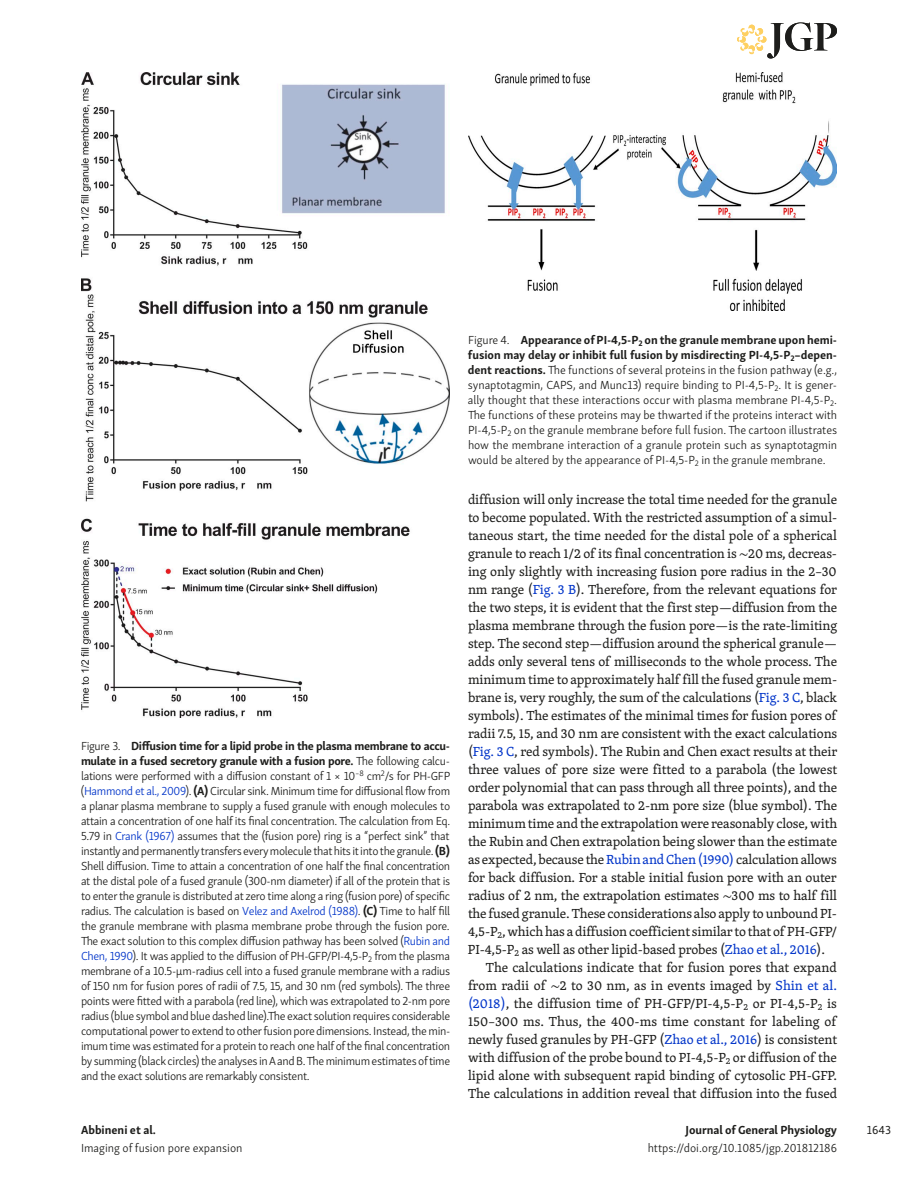
<style>
.page{position:relative;width:918px;height:1188px;background:#fff}
.page>*{position:absolute;margin:0;border:0;box-sizing:border-box;transform-origin:0 0}
.t1{font:13.5px "Skolar PE";letter-spacing:-.01em;color:#1d1d1b}
.t2{font:300 12px/15px "Skolar Sans PE";letter-spacing:-.005em;color:#1d1d1b;text-align:justify}
.t3{font:700 12px "Skolar Sans PE";letter-spacing:-.005em;color:#1d1d1b}
.t4{font:12px "Skolar Sans PE";color:#1d1d1b}
.s1{font-weight:700}
.s2{color:#0034c9}
.s3{font-family:"STIX"}
</style>
<div class="page">
<svg style="left:737px;top:23px;width:100px;height:35px"></svg>
<img style="left:81px;top:72px;width:369px;height:645px">
<img style="left:468px;top:72px;width:369px;height:239px">
<p class="t2" style="left:81px;top:738px;width:371px">Figure 3. <span class="s1">Diffusion time for a lipid probe in the plasma membrane to accu&shy;mulate in a fused secretory granule with a fusion pore.</span> The following calcu&shy;lations were performed with a diffusion constant of 1 × 10<sup>−8</sup> cm<sup>2</sup>/s for PH-GFP (<span class="s2">Hammond et al., 2009</span>). <span class="s1">(A)</span> Circular sink. Minimum time for diffusional flow from a planar plasma membrane to supply a fused granule with enough molecules to attain a concentration of one half its final concentration. The calculation from Eq.<br>5.79 in <span class="s2">Crank (1967)</span> assumes that the (fusion pore) ring is a “perfect sink” that instantly and permanently transfers every molecule that hits it into the granule. <span class="s1">(B)<br></span>Shell diffusion. Time to attain a concentration of one half the final concentration at the distal pole of a fused granule (300-nm diameter) if all of the protein that is to enter the granule is distributed at zero time along a ring (fusion pore) of specific radius. The calculation is based on <span class="s2">Velez and Axelrod (1988)</span>. <span class="s1">(C)</span> Time to half fill the granule membrane with plasma membrane probe through the fusion pore.<br>The exact solution to this complex diffusion pathway has been solved (<span class="s2">Rubin and Chen, 1990</span>). It was applied to the diffusion of PH-GFP/PI-4,5-P<sub>2</sub> from the plasma membrane of a 10.5-µm-radius cell into a fused granule membrane with a radius of 150 nm for fusion pores of radii of 7.5, 15, and 30 nm (red symbols). The three points were fitted with a parabola (red line), which was extrapolated to 2-nm pore radius (blue symbol and blue dashed line).The exact solution requires considerable computational power to extend to other fusion pore dimensions. Instead, the min&shy;imum time was estimated for a protein to reach one half of the final concentration by summing (black circles) the analyses in A and B. The minimum estimates of time and the exact solutions are remarkably consistent.</p>
<p class="t3" style="left:81px;top:1120px;width:76px">Abbineni et al.</p>
<p class="t2" style="left:81px;top:1140px;width:163px">Imaging of fusion pore expansion</p>
<p class="t2" style="left:468px;top:331px;width:371px">Figure 4. <span class="s1">Appearance of PI-4,5-P</span><sub>2</sub> <span class="s1">on the granule membrane upon hemi&shy;fusion may delay or inhibit full fusion by misdirecting PI-4,5-P</span><sub>2</sub><span class="s1">–depen&shy;dent reactions.</span> The functions of several proteins in the fusion pathway (e.g., synaptotagmin, CAPS, and Munc13) require binding to PI-4,5-P<sub>2</sub>. It is gener&shy;ally thought that these interactions occur with plasma membrane PI-4,5-P<sub>2</sub>.<br>The functions of these proteins may be thwarted if the proteins interact with PI-4,5-P<sub>2</sub> on the granule membrane before full fusion. The cartoon illustrates how the membrane interaction of a granule protein such as synaptotagmin would be altered by the appearance of PI-4,5-P<sub>2</sub> in the granule membrane.</p>
<p class="t1" style="left:468px;top:489px;width:371px">diffusion will only increase the total time needed for the granule</p>
<p class="t1" style="left:468px;top:507px;width:371px">to become populated. With the restricted assumption of a simul-</p>
<p class="t1" style="left:468px;top:525px;width:370px">taneous start, the time needed for the distal pole of a spherical</p>
<p class="t1" style="left:468px;top:543px;width:371px">granule to reach 1/2 of its final concentration is <span class="s3">∼</span>20 ms, decreas-</p>
<p class="t1" style="left:468px;top:561px;width:370px">ing only slightly with increasing fusion pore radius in the 2–30</p>
<p class="t1" style="left:468px;top:579px;width:371px">nm range (<span class="s2">Fig. 3 B</span>). Therefore, from the relevant equations for</p>
<p class="t1" style="left:468px;top:597px;width:371px">the two steps, it is evident that the first step—diffusion from the</p>
<p class="t1" style="left:468px;top:615px;width:371px">plasma membrane through the fusion pore—is the rate-limiting</p>
<p class="t1" style="left:468px;top:633px;width:371px">step. The second step—diffusion around the spherical granule—</p>
<p class="t1" style="left:468px;top:651px;width:371px">adds only several tens of milliseconds to the whole process. The</p>
<p class="t1" style="left:468px;top:669px;width:371px">minimum time to approximately half fill the fused granule mem-</p>
<p class="t1" style="left:468px;top:687px;width:371px">brane is, very roughly, the sum of the calculations (<span class="s2">Fig. 3 C</span>, black</p>
<p class="t1" style="left:468px;top:705px;width:370px">symbols). The estimates of the minimal times for fusion pores of</p>
<p class="t1" style="left:468px;top:723px;width:371px">radii 7.5, 15, and 30 nm are consistent with the exact calculations</p>
<p class="t1" style="left:468px;top:741px;width:371px">(<span class="s2">Fig. 3 C</span>, red symbols). The Rubin and Chen exact results at their</p>
<p class="t1" style="left:468px;top:759px;width:371px">three values of pore size were fitted to a parabola (the lowest</p>
<p class="t1" style="left:468px;top:777px;width:371px">order polynomial that can pass through all three points), and the</p>
<p class="t1" style="left:468px;top:795px;width:371px">parabola was extrapolated to 2-nm pore size (blue symbol). The</p>
<p class="t1" style="left:468px;top:813px;width:371px">minimum time and the extrapolation were reasonably close, with</p>
<p class="t1" style="left:468px;top:831px;width:371px">the Rubin and Chen extrapolation being slower than the estimate</p>
<p class="t1" style="left:468px;top:849px;width:370px">as expected, because the <span class="s2">Rubin and Chen (1990)</span> calculation allows</p>
<p class="t1" style="left:468px;top:867px;width:370px">for back diffusion. For a stable initial fusion pore with an outer</p>
<p class="t1" style="left:468px;top:885px;width:371px">radius of 2 nm, the extrapolation estimates <span class="s3">∼</span>300 ms to half fill</p>
<p class="t1" style="left:468px;top:903px;width:370px">the fused granule. These considerations also apply to unbound PI-</p>
<p class="t1" style="left:468px;top:921px;width:371px">4,5-P<sub>2</sub>, which has a diffusion coefficient similar to that of PH-GFP/</p>
<p class="t1" style="left:468px;top:939px;width:359px">PI-4,5-P<sub>2</sub> as well as other lipid-based probes (<span class="s2">Zhao et al., 2016</span>).</p>
<p class="t1" style="left:486px;top:957px;width:352px">The calculations indicate that for fusion pores that expand</p>
<p class="t1" style="left:468px;top:975px;width:371px">from radii of <span class="s3">∼</span>2 to 30 nm, as in events imaged by <span class="s2">Shin et al.</span></p>
<p class="t1" style="left:468px;top:993px;width:371px"><span class="s2">(2018)</span>, the diffusion time of PH-GFP/PI-4,5-P<sub>2</sub> or PI-4,5-P<sub>2</sub> is</p>
<p class="t1" style="left:468px;top:1011px;width:370px">150–300 ms. Thus, the 400-ms time constant for labeling of</p>
<p class="t1" style="left:468px;top:1029px;width:371px">newly fused granules by PH-GFP (<span class="s2">Zhao et al., 2016</span>) is consistent</p>
<p class="t1" style="left:468px;top:1047px;width:371px">with diffusion of the probe bound to PI-4,5-P<sub>2</sub> or diffusion of the</p>
<p class="t1" style="left:468px;top:1065px;width:371px">lipid alone with subsequent rapid binding of cytosolic PH-GFP.</p>
<p class="t1" style="left:468px;top:1083px;width:371px">The calculations in addition reveal that diffusion into the fused</p>
<p class="t3" style="left:686px;top:1120px;width:153px">Journal of General Physiology</p>
<p class="t2" style="left:648px;top:1140px;width:191px">https://doi.org/10.1085/jgp.201812186</p>
<p class="t4" style="left:867px;top:1121px;width:26px">1643</p>
</div>
